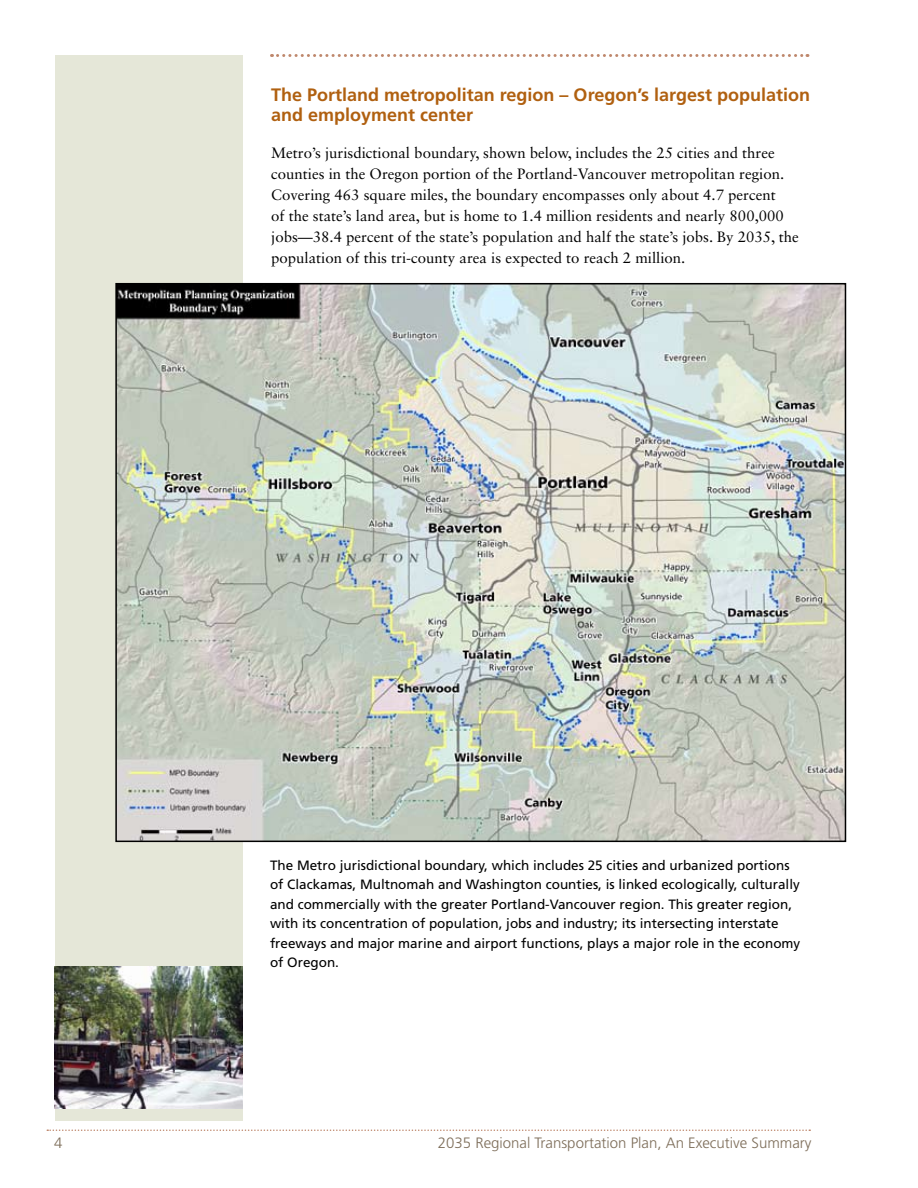
<style>
.page{position:relative;width:918px;height:1188px;background:#fff}
.page>*{position:absolute;margin:0;border:0;box-sizing:border-box;transform-origin:0 0}
.t1{font:700 18px/20.4px "Frutiger LT Std";color:#b06010}
.t2{font:15px/21px "Sabon LT Std";color:#000}
.t3{font:300 15px "Frutiger LT Std";color:#7d6d59}
.t4{font:13.5px/19.5px "Frutiger LT Std";color:#000}
</style>
<div class="page">
<svg style="left:47px;top:1130px;width:763px;height:1px"></svg>
<div style="left:56px;top:55px;width:187px;height:1065px;background:#e5e7d8"></div>
<svg style="left:272px;top:54px;width:536px;height:3px"></svg>
<img style="left:118px;top:286px;width:725px;height:553px">
<img style="left:54px;top:966px;width:189px;height:142px">
<p class="t1" style="left:271px;top:84px;width:540px">The Portland metropolitan region – Oregon’s largest population and employment center</p>
<p class="t2" style="left:271px;top:142px;width:529px">Metro’s jurisdictional boundary, shown below, includes the 25 cities and three counties in the Oregon portion of the Portland-Vancouver metropolitan region.<br>Covering 463 square miles, the boundary encompasses only about 4.7 percent<br>of the state’s land area, but is home to 1.4 million residents and nearly 800,000 jobs—38.4 percent of the state’s population and half the state’s jobs. By 2035, the population of this tri-county area is expected to reach 2 million.</p>
<p class="t4" style="left:270px;top:855px;width:532px">The Metro jurisdictional boundary, which includes 25 cities and urbanized portions of Clackamas, Multnomah and Washington counties, is linked ecologically, culturally and commercially with the greater Portland-Vancouver region. This greater region, with its concentration of population, jobs and industry; its intersecting interstate freeways and major marine and airport functions, plays a major role in the economy of Oregon.</p>
<p class="t3" style="left:54px;top:1135px;width:10px">4</p>
<p class="t3" style="left:438px;top:1135px;width:375px">2035 Regional Transportation Plan, An Executive Summary</p>
</div>
